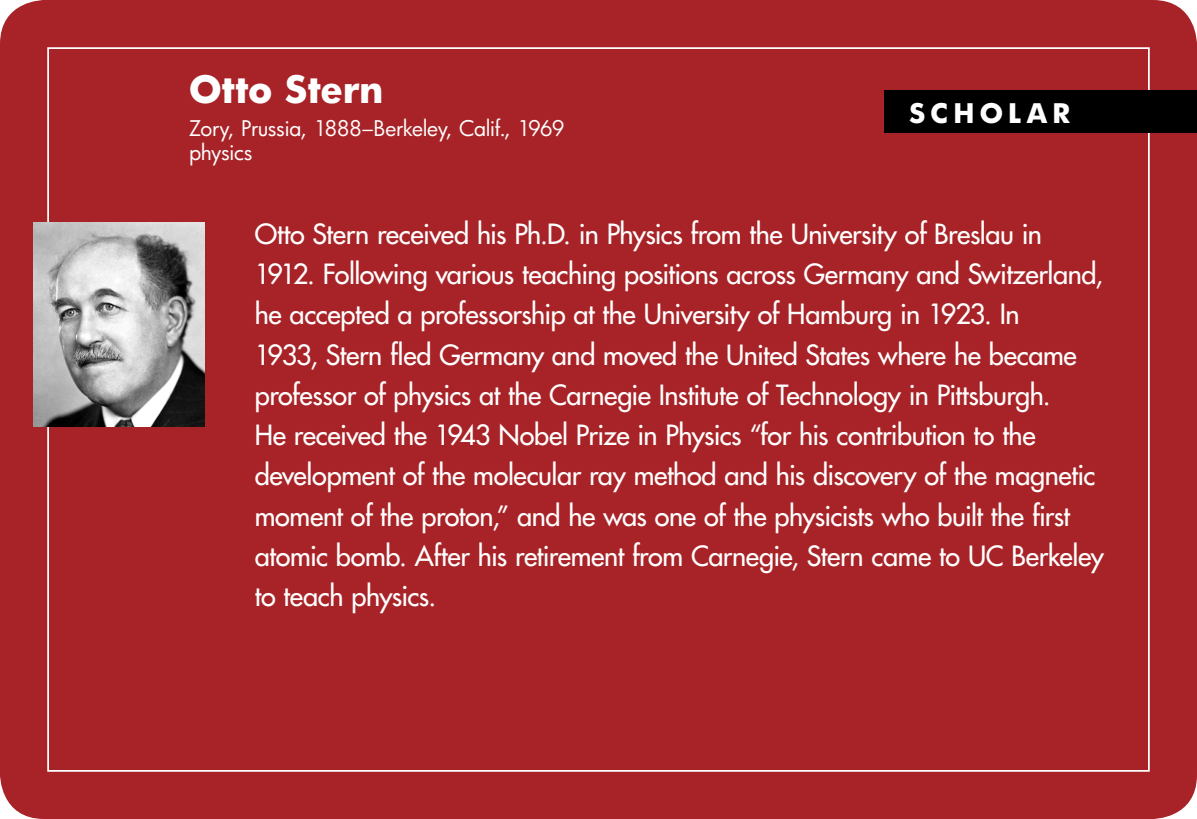
<style>
.page{position:relative;width:1197px;height:819px;background:#a82327}
.page>*{position:absolute;margin:0;border:0;box-sizing:border-box;transform-origin:0 0}
.t1{font:700 36.75px "Futura";letter-spacing:-.005em;color:#fff}
.t2{font:27.12px/40.2px "Futura";letter-spacing:-.015em;color:#fff}
.t3{font:700 26.25px "Futura";letter-spacing:.2em;color:#fff}
.t4{font:21px/24.5px "Futura";letter-spacing:-.02em;color:#fff}
</style>
<div class="page">
<div style="left:885px;top:91px;width:312px;height:42px;background:#000"></div>
<img style="left:33px;top:222px;width:172px;height:204px">
<h1 class="t1" style="left:189px;top:65px;width:196px">Otto Stern</h1>
<p class="t4" style="left:189px;top:116px;width:377px">Zory, Prussia, 1888–Berkeley, Calif., 1969 physics</p>
<p class="t3" style="left:909px;top:96px;width:163px">SCHOLAR</p>
<p class="t2" style="left:255px;top:214px;width:851px">Otto Stern received his Ph.D. in Physics from the University of Breslau in 1912. Following various teaching positions across Germany and Switzerland, he accepted a professorship at the University of Hamburg in 1923. In<br>1933, Stern fled Germany and moved the United States where he became professor of physics at the Carnegie Institute of Technology in Pittsburgh.<br>He received the 1943 Nobel Prize in Physics “for his contribution to the development of the molecular ray method and his discovery of the magnetic moment of the proton,” and he was one of the physicists who built the first atomic bomb. After his retirement from Carnegie, Stern came to UC Berkeley to teach physics.</p>
</div>
